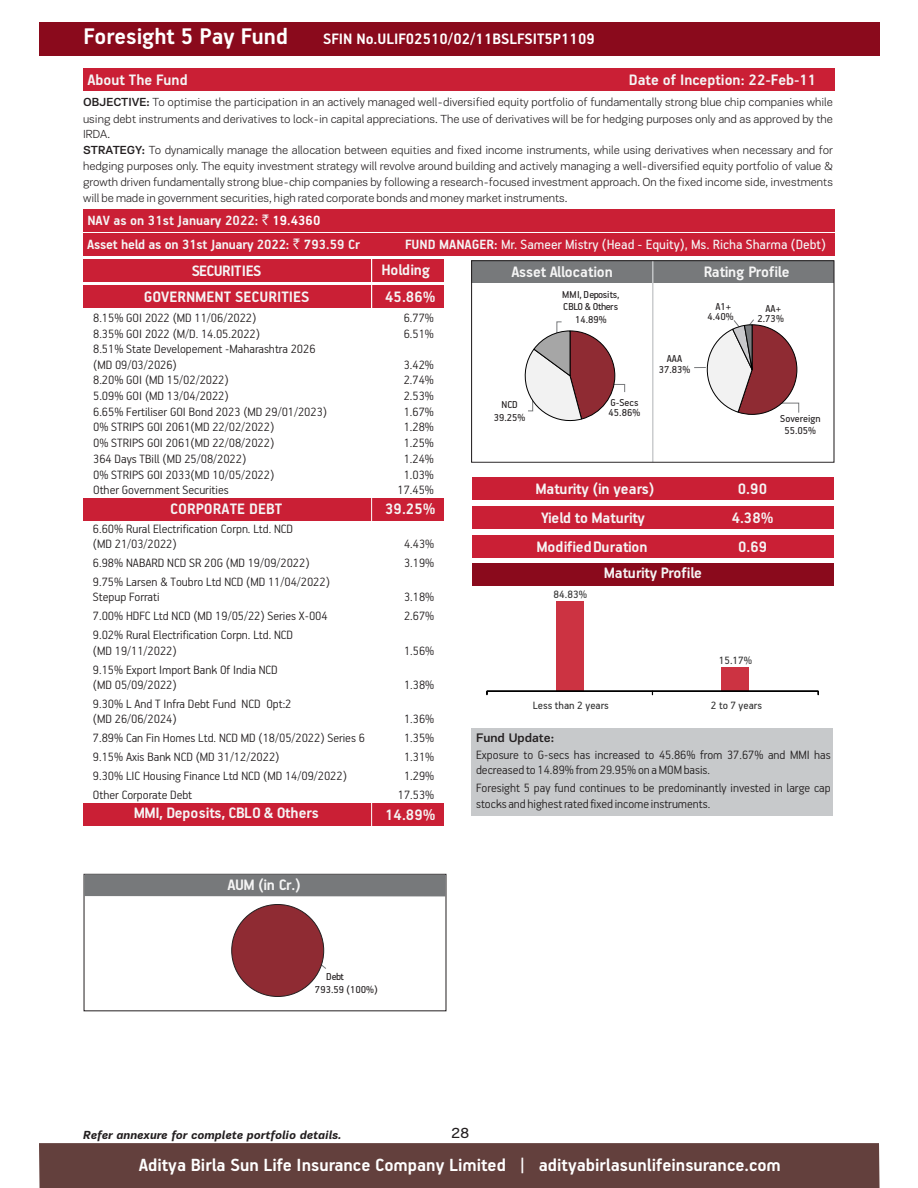
<style>
.page{position:relative;width:918px;height:1188px;background:#fff}
.page>*{position:absolute;margin:0;border:0;box-sizing:border-box;transform-origin:0 0}
.t1{font:700 25.35px "PF Handbook Pro";color:#fff}
.t2{font:700 19.8px "PF Handbook Pro";color:#fff}
.t3{font:700 16.95px "PF Handbook Pro";color:#f5f5f5}
.t4{font:700 16.95px "PF Handbook Pro";letter-spacing:-.02em;color:#f5f5f5}
.t5{font:700 16.95px "PF Handbook Pro";color:#fff}
.t6{font:700 16.95px "PF Handbook Pro";letter-spacing:-.03em;color:#f5f5f5}
.t7{font:15.45px "PF Encore Sans Pro";color:#231f20}
.t8{font:700 15px/24.2px "PF Handbook Pro";color:#f5f5f5}
.t9{font:15px "PF Handbook Pro";color:#f5f5f5}
.t10{font:300 13.5px/15.3px "PF Handbook Pro";color:#231f20}
.t11{font:500 12.75px "PF Encore Sans Pro";color:#231f20}
.t12{font:300 12px/15.9px "PF Encore Sans Pro";color:#231f20}
.t13{font:italic 700 12px "PF Encore Sans Pro";color:#231f20}
.t14{font:11.85px "PF Handbook Pro";color:#333}
.t15{font:11.25px/13px "PF Handbook Pro";color:#231f20;text-align:center}
.t16{font:11.25px/12.8px "PF Handbook Pro";letter-spacing:-.03em;color:#231f20;text-align:center}
.s1{font-weight:500}
.s2{font-family:"Rupee";font-weight:400}
.s3{color:#fff}
.s4{font-weight:700}
</style>
<div class="page">
<div style="left:39px;top:22px;width:841px;height:33px;background:#8a0a1c"></div>
<div style="left:83px;top:286px;width:361px;height:22px;background:#ca1f35"></div>
<div style="left:83px;top:259px;width:361px;height:22px;background:#ca1f35"></div>
<div style="left:83px;top:68px;width:751px;height:23px;background:#ca1f35"></div>
<div style="left:83px;top:210px;width:751px;height:22px;background:#ca1f35"></div>
<div style="left:83px;top:234px;width:751px;height:22px;background:#ca1f35"></div>
<div style="left:39px;top:1143px;width:841px;height:45px;background:#63403d"></div>
<div style="left:472px;top:261px;width:362px;height:22px;background:#77797b"></div>
<hr style="left:652px;top:261px;width:1px;height:201px;background:#c7c9cb">
<div style="left:471px;top:260px;width:363px;height:203px;border:1px solid #231f20"></div>
<div style="left:472px;top:729px;width:361px;height:87px;background:#c7c9cb"></div>
<div style="left:472px;top:478px;width:362px;height:22px;background:#ca1f35"></div>
<div style="left:472px;top:507px;width:362px;height:22px;background:#ca1f35"></div>
<div style="left:472px;top:536px;width:362px;height:22px;background:#ca1f35"></div>
<div style="left:472px;top:563px;width:362px;height:22px;background:#8a0a1c"></div>
<div style="left:84px;top:874px;width:362px;height:22px;background:#77797b"></div>
<svg style="left:319px;top:962px;width:7px;height:9px"></svg>
<div style="left:231px;top:904px;width:93px;height:93px;background:#8f2b33;border:1px solid #231f20;border-radius:50%"></div>
<div style="left:83px;top:498px;width:360px;height:22px;background:#ca1f35"></div>
<div style="left:83px;top:803px;width:360px;height:22px;background:#ca1f35"></div>
<div style="left:722px;top:667px;width:27px;height:24px;background:#cc3342"></div>
<div style="left:556px;top:601px;width:28px;height:90px;background:#cc3342"></div>
<svg style="left:487px;top:691px;width:331px;height:4px"></svg>
<hr style="left:371px;top:258px;width:1px;height:605px;background:#fff">
<svg style="left:524px;top:321px;width:101px;height:101px"></svg>
<svg style="left:694px;top:319px;width:105px;height:96px"></svg>
<h1 class="t1" style="left:84px;top:25px;width:206px">Foresight 5 Pay Fund</h1>
<p class="t5" style="left:323px;top:31px;width:273px">SFIN No.ULIF02510/02/11BSLFSIT5P1109</p>
<p class="t3" style="left:87px;top:72px;width:102px">About The Fund</p>
<p class="t3" style="left:629px;top:72px;width:189px">Date of Inception: 22-Feb-11</p>
<p class="t12" style="left:83px;top:96px;width:751px"><span class="s1">OBJECTIVE:</span> To optimise the participation in an actively managed well-diversified equity portfolio of fundamentally strong blue chip companies while using debt instruments and derivatives to lock-in capital appreciations. The use of derivatives will be for hedging purposes only and as approved by the IRDA.<br><span class="s1">STRATEGY:</span> To dynamically manage the allocation between equities and fixed income instruments, while using derivatives when necessary and for hedging purposes only. The equity investment strategy will revolve around building and actively managing a well-diversified equity portfolio of value &amp; growth driven fundamentally strong blue-chip companies by following a research-focused investment approach. On the fixed income side, investments will be made in government securities, high rated corporate bonds and money market instruments.</p>
<p class="t8" style="left:87px;top:209px;width:274px">NAV as on 31st January 2022: <span class="s2">`</span> <span class="s3">19.4360<br></span>Asset held as on 31st January 2022: <span class="s2">`</span> 793.59 Cr</p>
<p class="t9" style="left:405px;top:237px;width:422px"><span class="s4">FUND MANAGER:</span> Mr. Sameer Mistry (Head - Equity), Ms. Richa Sharma (Debt)</p>
<p class="t6" style="left:192px;top:263px;width:71px">SECURITIES</p>
<p class="t3" style="left:382px;top:262px;width:50px">Holding</p>
<p class="t3" style="left:144px;top:289px;width:167px">GOVERNMENT SECURITIES</p>
<p class="t3" style="left:385px;top:289px;width:52px">45.86%</p>
<p class="t10" style="left:93px;top:311px;width:165px">8.15% GOI 2022 (MD 11/06/2022)</p>
<p class="t10" style="left:404px;top:311px;width:32px">6.77%</p>
<p class="t10" style="left:93px;top:327px;width:168px">8.35% GOI 2022 (M/D. 14.05.2022)</p>
<p class="t10" style="left:404px;top:327px;width:32px">6.51%</p>
<p class="t10" style="left:93px;top:342px;width:224px">8.51% State Developement -Maharashtra 2026 (MD 09/03/2026)</p>
<p class="t10" style="left:404px;top:358px;width:32px">3.42%</p>
<p class="t10" style="left:93px;top:373px;width:137px">8.20% GOI (MD 15/02/2022)</p>
<p class="t10" style="left:404px;top:373px;width:32px">2.74%</p>
<p class="t10" style="left:93px;top:389px;width:137px">5.09% GOI (MD 13/04/2022)</p>
<p class="t10" style="left:404px;top:389px;width:32px">2.53%</p>
<p class="t10" style="left:93px;top:405px;width:235px">6.65% Fertiliser GOI Bond 2023 (MD 29/01/2023)</p>
<p class="t10" style="left:404px;top:405px;width:32px">1.67%</p>
<p class="t10" style="left:93px;top:420px;width:183px">0% STRIPS GOI 2061(MD 22/02/2022)</p>
<p class="t10" style="left:404px;top:420px;width:32px">1.28%</p>
<p class="t10" style="left:93px;top:436px;width:183px">0% STRIPS GOI 2061(MD 22/08/2022)</p>
<p class="t10" style="left:404px;top:436px;width:32px">1.25%</p>
<p class="t10" style="left:93px;top:452px;width:155px">364 Days TBill (MD 25/08/2022)</p>
<p class="t10" style="left:404px;top:452px;width:32px">1.24%</p>
<p class="t10" style="left:93px;top:467px;width:183px">0% STRIPS GOI 2033(MD 10/05/2022)</p>
<p class="t10" style="left:404px;top:467px;width:32px">1.03%</p>
<p class="t10" style="left:93px;top:483px;width:137px">Other Government Securities</p>
<p class="t10" style="left:398px;top:483px;width:38px">17.45%</p>
<p class="t10" style="left:93px;top:521px;width:202px">6.60% Rural Electrification Corpn. Ltd. NCD (MD 21/03/2022)</p>
<p class="t3" style="left:385px;top:502px;width:52px">39.25%</p>
<p class="t3" style="left:170px;top:502px;width:114px">CORPORATE DEBT</p>
<p class="t10" style="left:404px;top:537px;width:32px">4.43%</p>
<p class="t10" style="left:93px;top:556px;width:218px">6.98% NABARD NCD SR 20G (MD 19/09/2022)</p>
<p class="t10" style="left:404px;top:556px;width:32px">3.19%</p>
<p class="t10" style="left:93px;top:575px;width:238px">9.75% Larsen &amp; Toubro Ltd NCD (MD 11/04/2022)<br>Stepup Forrati</p>
<p class="t10" style="left:404px;top:590px;width:32px">3.18%</p>
<p class="t10" style="left:93px;top:609px;width:236px">7.00% HDFC Ltd NCD (MD 19/05/22) Series X-004</p>
<p class="t10" style="left:404px;top:609px;width:32px">2.67%</p>
<p class="t10" style="left:93px;top:628px;width:202px">9.02% Rural Electrification Corpn. Ltd. NCD (MD 19/11/2022)</p>
<p class="t10" style="left:404px;top:644px;width:32px">1.56%</p>
<p class="t10" style="left:93px;top:663px;width:186px">9.15% Export Import Bank Of India NCD (MD 05/09/2022)</p>
<p class="t10" style="left:93px;top:697px;width:200px">9.30% L And T Infra Debt Fund NCD Opt:2 (MD 26/06/2024)</p>
<p class="t10" style="left:404px;top:678px;width:32px">1.38%</p>
<p class="t10" style="left:404px;top:712px;width:32px">1.36%</p>
<p class="t10" style="left:93px;top:731px;width:274px">7.89% Can Fin Homes Ltd. NCD MD (18/05/2022) Series 6</p>
<p class="t10" style="left:404px;top:731px;width:32px">1.35%</p>
<p class="t10" style="left:93px;top:750px;width:188px">9.15% Axis Bank NCD (MD 31/12/2022)</p>
<p class="t10" style="left:404px;top:750px;width:32px">1.31%</p>
<p class="t10" style="left:93px;top:769px;width:255px">9.30% LIC Housing Finance Ltd NCD (MD 14/09/2022)</p>
<p class="t10" style="left:404px;top:769px;width:32px">1.29%</p>
<p class="t10" style="left:93px;top:788px;width:101px">Other Corporate Debt</p>
<p class="t10" style="left:398px;top:788px;width:38px">17.53%</p>
<p class="t4" style="left:134px;top:805px;width:187px">MMI, Deposits, CBLO &amp; Others</p>
<p class="t3" style="left:385px;top:807px;width:52px">14.89%</p>
<p class="t3" style="left:228px;top:877px;width:75px">AUM (in Cr.)</p>
<p class="t15" style="left:315px;top:971px;width:64px;text-align:left;text-indent:11px">Debt<br>793.59 (100%)</p>
<p class="t3" style="left:511px;top:265px;width:103px">Asset Allocation</p>
<p class="t4" style="left:704px;top:265px;width:87px">Rating Profile</p>
<p class="t16" style="left:562px;top:288px;width:59px">MMI, Deposits,<br>CBLO &amp; Others<br>14.89%</p>
<p class="t15" style="left:708px;top:302px;width:28px;line-height:10.1px">A1+<br>4.40%</p>
<p class="t15" style="left:758px;top:304px;width:28px;line-height:10.1px">AA+<br>2.73%</p>
<p class="t15" style="left:610px;top:396px;width:30px">G-Secs</p>
<p class="t15" style="left:494px;top:399px;width:33px">NCD<br>39.25%</p>
<p class="t15" style="left:609px;top:407px;width:33px">45.86%</p>
<p class="t15" style="left:659px;top:354px;width:33px;line-height:11.2px">AAA<br>37.83%</p>
<p class="t15" style="left:780px;top:413px;width:42px">Sovereign</p>
<p class="t15" style="left:785px;top:425px;width:33px">55.05%</p>
<p class="t3" style="left:536px;top:481px;width:121px">Maturity (in years)</p>
<p class="t3" style="left:738px;top:482px;width:31px">0.90</p>
<p class="t4" style="left:541px;top:510px;width:106px">Yield to Maturity</p>
<p class="t3" style="left:732px;top:510px;width:43px">4.38%</p>
<p class="t3" style="left:537px;top:539px;width:113px">ModifiedDuration</p>
<p class="t3" style="left:738px;top:539px;width:31px">0.69</p>
<p class="t4" style="left:604px;top:566px;width:100px">Maturity Profile</p>
<p class="t14" style="left:554px;top:590px;width:35px">84.83%</p>
<p class="t14" style="left:719px;top:656px;width:35px">15.17%</p>
<p class="t14" style="left:533px;top:700px;width:78px">Less than 2 years</p>
<p class="t14" style="left:711px;top:700px;width:53px">2 to 7 years</p>
<p class="t11" style="left:476px;top:733px;width:80px">Fund Update:</p>
<p class="t10" style="left:476px;top:748px;width:356px">Exposure to G-secs has increased to 45.86% from 37.67% and MMI has decreased to 14.89% from 29.95% on a MOM basis.</p>
<p class="t10" style="left:476px;top:781px;width:356px">Foresight 5 pay fund continues to be predominantly invested in large cap stocks and highest rated fixed income instruments.</p>
<p class="t13" style="left:83px;top:1130px;width:260px">Refer annexure for complete portfolio details.</p>
<p class="t7" style="left:451px;top:1127px;width:20px">28</p>
<h2 class="t2" style="left:139px;top:1156px;width:644px">Aditya Birla Sun Life Insurance Company Limited | adityabirlasunlifeinsurance.com</h2>
</div>
